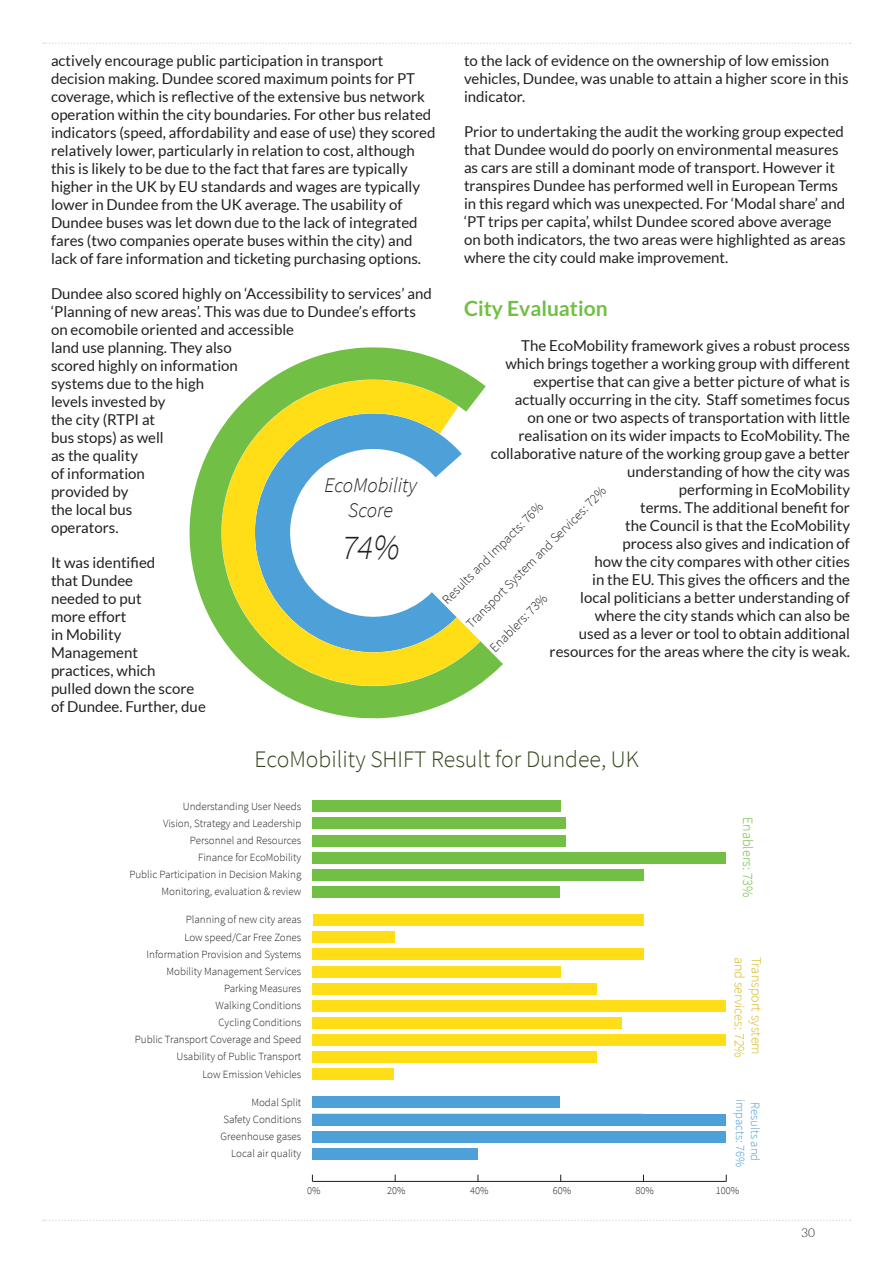
<style>
.page{position:relative;width:893px;height:1263px;background:#fff}
.page>*{position:absolute;margin:0;border:0;box-sizing:border-box;transform-origin:0 0}
.t1{font:italic 300 34.5px "Source Sans Pro";color:#231f20}
.t2{font:300 23.7px "Source Sans Pro";color:#33451c}
.t3{font:700 21px "Lato";color:#71bf44}
.t4{font:italic 300 20.7px/24.9px "Source Sans Pro";color:#231f20;text-align:center}
.t5{font:15px/18px "Lato";color:#231f20}
.t6{font:300 14.1px "Source Sans Pro";color:#daba25}
.t7{font:300 14.1px "Source Sans Pro";color:#71bf44}
.t8{font:300 13.2px "Source Sans Pro";color:#231f20}
.t9{font:300 12.6px/15px "Source Sans Pro";color:#4da0d8}
.t10{font:300 12px "Lato";color:#231f20}
.t11{font:300 10.95px/17.1px "Source Sans Pro";color:#231f20;text-align:right}
.t12{font:300 10.5px "Source Sans Pro";color:#231f20}
</style>
<div class="page">
<svg style="left:43px;top:43px;width:808px;height:1px"></svg>
<svg style="left:43px;top:1220px;width:808px;height:1px"></svg>
<hr style="left:312px;top:1181px;width:414px;height:1px;background:#231f20">
<div style="left:312px;top:1114px;width:414px;height:11px;background:#4da0d8"></div>
<div style="left:312px;top:1097px;width:248px;height:11px;background:#4da0d8"></div>
<div style="left:312px;top:1069px;width:82px;height:11px;background:#ffdd17"></div>
<div style="left:312px;top:1051px;width:285px;height:12px;background:#ffdd17"></div>
<div style="left:312px;top:1034px;width:414px;height:11px;background:#ffdd17"></div>
<div style="left:312px;top:1017px;width:310px;height:11px;background:#ffdd17"></div>
<div style="left:312px;top:1000px;width:414px;height:11px;background:#ffdd17"></div>
<div style="left:312px;top:983px;width:285px;height:11px;background:#ffdd17"></div>
<div style="left:312px;top:966px;width:249px;height:11px;background:#ffdd17"></div>
<div style="left:312px;top:949px;width:331px;height:11px;background:#ffdd17"></div>
<div style="left:312px;top:932px;width:83px;height:11px;background:#ffdd17"></div>
<div style="left:313px;top:914px;width:330px;height:12px;background:#ffdd17"></div>
<div style="left:312px;top:886px;width:248px;height:11px;background:#71bf44"></div>
<div style="left:312px;top:835px;width:254px;height:11px;background:#71bf44"></div>
<div style="left:312px;top:818px;width:254px;height:11px;background:#71bf44"></div>
<div style="left:312px;top:801px;width:249px;height:11px;background:#71bf44"></div>
<div style="left:312px;top:852px;width:414px;height:11px;background:#71bf44"></div>
<div style="left:312px;top:869px;width:331px;height:11px;background:#71bf44"></div>
<div style="left:312px;top:1131px;width:414px;height:11px;background:#4da0d8"></div>
<div style="left:312px;top:1148px;width:166px;height:12px;background:#4da0d8"></div>
<svg style="left:189px;top:347px;width:314px;height:371px"></svg>
<p class="t5" style="left:51px;top:52px;width:386px">actively encourage public participation in transport decision making. Dundee scored maximum points for PT coverage, which is reflective of the extensive bus network operation within the city boundaries. For other bus related indicators (speed, affordability and ease of use) they scored relatively lower, particularly in relation to cost, although this is likely to be due to the fact that fares are typically higher in the UK by EU standards and wages are typically lower in Dundee from the UK average. The usability of Dundee buses was let down due to the lack of integrated fares (two companies operate buses within the city) and lack of fare information and ticketing purchasing options.</p>
<p class="t5" style="left:51px;top:285px;width:382px">Dundee also scored highly on ‘Accessibility to services’ and ‘Planning of new areas’. This was due to Dundee’s efforts on ecomobile oriented and accessible<br>land use planning. They also<br>scored highly on information<br>systems due to the high<br>levels invested by<br>the city (RTPI at<br>bus stops) as well<br>as the quality<br>of information<br>provided by<br>the local bus<br>operators.</p>
<p class="t5" style="left:51px;top:554px;width:156px">It was identified<br>that Dundee<br>needed to put<br>more effort<br>in Mobility<br>Management<br>practices, which<br>pulled down the score of Dundee. Further, due</p>
<p class="t5" style="left:464px;top:52px;width:386px">to the lack of evidence on the ownership of low emission vehicles, Dundee, was unable to attain a higher score in this indicator.</p>
<p class="t5" style="left:464px;top:123px;width:383px">Prior to undertaking the audit the working group expected that Dundee would do poorly on environmental measures as cars are still a dominant mode of transport. However it transpires Dundee has performed well in European Terms in this regard which was unexpected. For ‘Modal share’ and ‘PT trips per capita’, whilst Dundee scored above average on both indicators, the two areas were highlighted as areas where the city could make improvement.</p>
<h3 class="t3" style="left:464px;top:296px;width:145px">City Evaluation</h3>
<p class="t5" style="left:491px;top:337px;width:361px;text-align:right">The EcoMobility framework gives a robust process which brings together a working group with different expertise that can give a better picture of what is actually occurring in the city. Staff sometimes focus<br>on one or two aspects of transportation with little realisation on its wider impacts to EcoMobility. The collaborative nature of the working group gave a better understanding of how the city was<br>performing in EcoMobility<br>terms. The additional benefit for<br>the Council is that the EcoMobility<br>process also gives and indication of<br>how the city compares with other cities<br>in the EU. This gives the officers and the<br>local politicians a better understanding of<br>where the city stands which can also be<br>used as a lever or tool to obtain additional<br>resources for the areas where the city is weak.</p>
<h3 class="t4" style="left:324px;top:473px;width:94px">EcoMobility<br>Score</h3>
<h1 class="t1" style="left:342px;top:526px;width:59px">74%</h1>
<p class="t8" style="left:462px;top:620px;width:194px;rotate:-45deg">Transport System and Services: 72%</p>
<p class="t8" style="left:439px;top:596px;width:138px;rotate:-45deg">Results and Impacts: 76%</p>
<p class="t8" style="left:486px;top:644px;width:77px;rotate:-45deg">Enablers: 73%</p>
<h2 class="t2" style="left:255px;top:745px;width:386px">EcoMobility SHIFT Result for Dundee, UK</h2>
<p class="t11" style="left:183px;top:797px;width:120px">Understanding User Needs</p>
<p class="t11" style="left:163px;top:814px;width:140px">Vision, Strategy and Leadership</p>
<p class="t11" style="left:190px;top:832px;width:113px">Personnel and Resources</p>
<p class="t11" style="left:129px;top:849px;width:173px">Finance for EcoMobility<br>Public Participation in Decision Making</p>
<p class="t11" style="left:162px;top:883px;width:141px">Monitoring, evaluation &amp; review</p>
<p class="t11" style="left:186px;top:911px;width:117px">Planning of new city areas</p>
<p class="t11" style="left:184px;top:928px;width:118px">Low speed/Car Free Zones</p>
<p class="t11" style="left:147px;top:945px;width:156px">Information Provision and Systems</p>
<p class="t11" style="left:166px;top:963px;width:136px">Mobility Management Services</p>
<p class="t11" style="left:224px;top:980px;width:79px">Parking Measures</p>
<p class="t11" style="left:216px;top:997px;width:87px">Walking Conditions</p>
<p class="t11" style="left:219px;top:1014px;width:84px">Cycling Conditions</p>
<p class="t11" style="left:135px;top:1031px;width:168px">Public Transport Coverage and Speed</p>
<p class="t11" style="left:176px;top:1048px;width:126px">Usability of Public Transport</p>
<p class="t11" style="left:202px;top:1065px;width:100px">Low Emission Vehicles</p>
<p class="t11" style="left:251px;top:1093px;width:52px">Modal Split</p>
<p class="t11" style="left:223px;top:1111px;width:79px">Safety Conditions</p>
<p class="t11" style="left:221px;top:1128px;width:82px">Greenhouse gases</p>
<p class="t11" style="left:231px;top:1145px;width:72px">Local air quality</p>
<p class="t7" style="left:756px;top:817px;width:82px;rotate:90deg">Enablers: 73%</p>
<p class="t6" style="left:748px;top:956px;width:103px;rotate:90deg">and services: 72%</p>
<p class="t6" style="left:765px;top:957px;width:100px;rotate:90deg">Transport system</p>
<p class="t9" style="left:763px;top:1099px;width:69px;rotate:90deg">Results and impacts: 76%</p>
<p class="t12" style="left:307px;top:1184px;width:15px">0%</p>
<p class="t12" style="left:387px;top:1184px;width:20px">20%</p>
<p class="t12" style="left:470px;top:1184px;width:20px">40%</p>
<p class="t12" style="left:553px;top:1184px;width:20px">60%</p>
<p class="t12" style="left:636px;top:1184px;width:20px">80%</p>
<p class="t12" style="left:716px;top:1184px;width:25px">100%</p>
<p class="t10" style="left:801px;top:1226px;width:15px">30</p>
</div>
